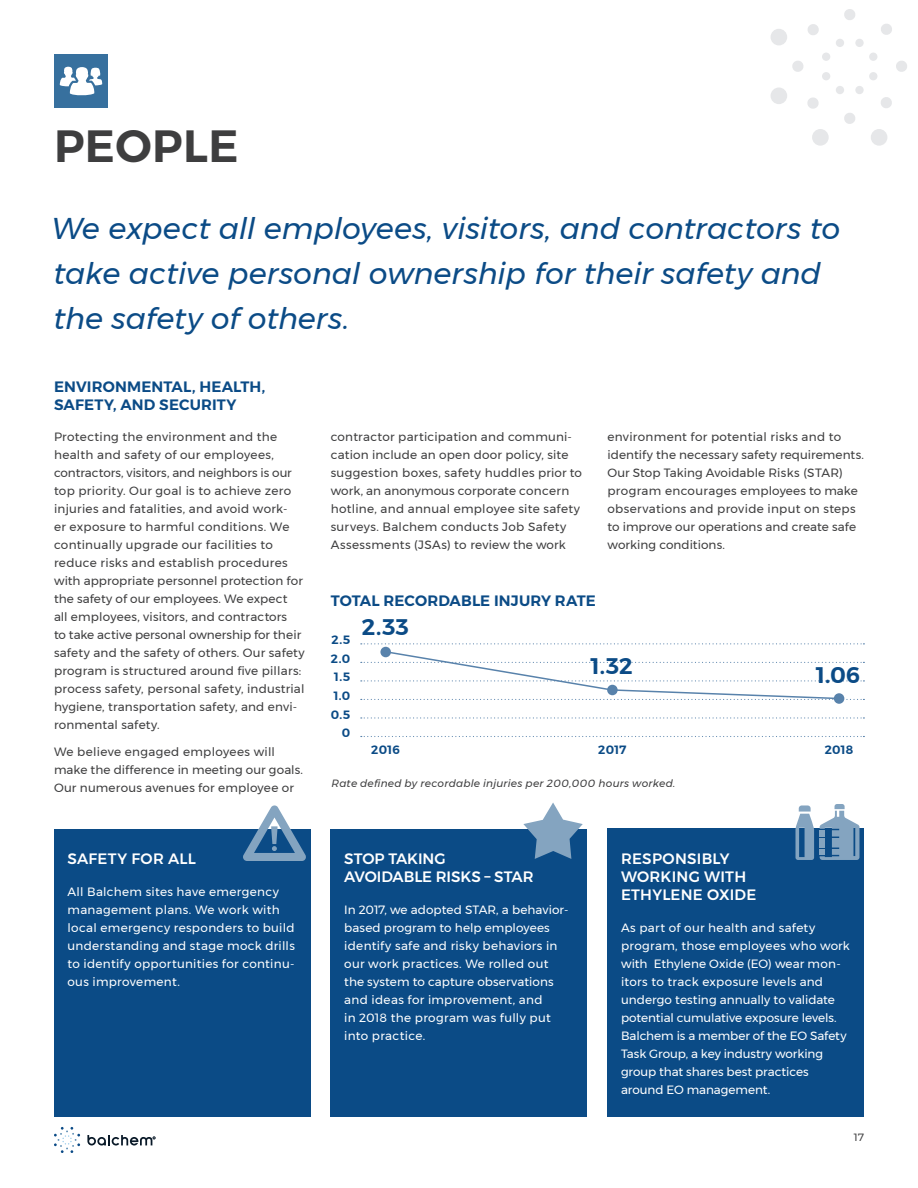
<style>
.page{position:relative;width:918px;height:1188px;background:#fff}
.page>*{position:absolute;margin:0;border:0;box-sizing:border-box;transform-origin:0 0}
.Page_Header{font:600 45px "Montserrat";letter-spacing:.01em;color:#3e3e3f}
.Pull_Quote{font:italic 30px/45px "Montserrat";letter-spacing:-.005em;color:#0b4b86}
.Body_Section_Title{font:600 22.5px "Montserrat";color:#0b4b86}
.Body_Section_Title-2{font:500 15px/18px "Montserrat";letter-spacing:.01em;color:#fff}
.Body_Section_Title-3{font:600 15px/18px "Montserrat";letter-spacing:.01em;color:#0b4b86}
.t1{font:12px/18px "Montserrat";letter-spacing:.015em;color:#3e3e3f}
.t2{font:12px/18px "Montserrat";letter-spacing:.015em;color:#fff}
.Sidebar_Body_Bold{font:600 12px "Montserrat";letter-spacing:.025em;color:#0b4b86}
.t3{font:italic 10.5px "Montserrat";letter-spacing:.02em;color:#3e3e3f}
.t4{font:10.5px "Montserrat";color:#3e3e3f}
</style>
<div class="page">
<svg style="left:844px;top:9px;width:11px;height:11px"></svg>
<svg style="left:881px;top:24px;width:11px;height:11px"></svg>
<svg style="left:896px;top:61px;width:11px;height:11px"></svg>
<svg style="left:844px;top:113px;width:11px;height:11px"></svg>
<svg style="left:807px;top:97px;width:12px;height:12px"></svg>
<svg style="left:792px;top:61px;width:12px;height:11px"></svg>
<svg style="left:808px;top:24px;width:11px;height:11px"></svg>
<svg style="left:881px;top:97px;width:11px;height:11px"></svg>
<div style="left:869px;top:53px;width:8px;height:8px;background:#e6e7e9;border-radius:50%"></div>
<div style="left:869px;top:72px;width:8px;height:8px;background:#e6e7e9;border-radius:50%"></div>
<div style="left:855px;top:86px;width:9px;height:8px;background:#e6e7e9;border-radius:50%"></div>
<div style="left:836px;top:86px;width:8px;height:8px;background:#e6e7e9;border-radius:50%"></div>
<div style="left:822px;top:72px;width:8px;height:8px;background:#e6e7e9;border-radius:50%"></div>
<div style="left:822px;top:53px;width:8px;height:8px;background:#e6e7e9;border-radius:50%"></div>
<div style="left:836px;top:39px;width:8px;height:8px;background:#e6e7e9;border-radius:50%"></div>
<div style="left:855px;top:39px;width:9px;height:8px;background:#e6e7e9;border-radius:50%"></div>
<div style="left:871px;top:129px;width:16px;height:17px;background:#e6e7e9;border-radius:50%"></div>
<div style="left:812px;top:129px;width:17px;height:17px;background:#e6e7e9;border-radius:50%"></div>
<div style="left:771px;top:88px;width:16px;height:16px;background:#e6e7e9;border-radius:50%"></div>
<div style="left:771px;top:29px;width:16px;height:16px;background:#e6e7e9;border-radius:50%"></div>
<svg style="left:54px;top:1127px;width:26px;height:26px"></svg>
<svg style="left:87px;top:1135px;width:68px;height:11px"></svg>
<svg style="left:361px;top:736px;width:503px;height:1px"></svg>
<svg style="left:361px;top:717px;width:503px;height:2px"></svg>
<svg style="left:361px;top:643px;width:503px;height:1px"></svg>
<svg style="left:361px;top:652px;width:503px;height:48px"></svg>
<div style="left:380px;top:647px;width:11px;height:10px;background:#5882ab;border-radius:50%"></div>
<div style="left:607px;top:685px;width:11px;height:10px;background:#5882ab;border-radius:50%"></div>
<div style="left:834px;top:693px;width:10px;height:11px;background:#5882ab;border-radius:50%"></div>
<div style="left:54px;top:54px;width:54px;height:54px;background:#37709e"></div>
<svg style="left:60px;top:66px;width:42px;height:30px"></svg>
<div style="left:608px;top:828px;width:256px;height:289px;background:#0b4b86"></div>
<svg style="left:795px;top:805px;width:19px;height:55px"></svg>
<svg style="left:820px;top:804px;width:40px;height:56px"></svg>
<div style="left:820px;top:838px;width:5px;height:10px;background:#84a4c0"></div>
<div style="left:331px;top:829px;width:256px;height:288px;background:#0b4b86"></div>
<svg style="left:523px;top:802px;width:60px;height:57px"></svg>
<div style="left:54px;top:829px;width:256px;height:288px;background:#0b4b86"></div>
<svg style="left:243px;top:805px;width:63px;height:56px"></svg>
<p class="Page_Header" style="left:54px;top:110px;width:186px">PEOPLE</p>
<p class="Pull_Quote" style="left:52px;top:206px;width:790px">We expect all employees, visitors, and contractors to take active personal ownership for their safety and the safety of others.</p>
<p class="Body_Section_Title-3" style="left:54px;top:377px;width:213px">ENVIRONMENTAL, HEALTH,<br>SAFETY, AND SECURITY</p>
<p class="t1" style="left:54px;top:428px;width:252px">Protecting the environment and the health and safety of our employees, contractors, visitors, and neighbors is our top priority. Our goal is to achieve zero injuries and fatalities, and avoid work-<br>er exposure to harmful conditions. We continually upgrade our facilities to reduce risks and establish procedures with appropriate personnel protection for the safety of our employees. We expect<br>all employees, visitors, and contractors<br>to take active personal ownership for their safety and the safety of others. Our safety program is structured around five pillars: process safety, personal safety, industrial hygiene, transportation safety, and envi&shy;ronmental safety.</p>
<p class="t1" style="left:54px;top:743px;width:251px">We believe engaged employees will make the difference in meeting our goals.<br>Our numerous avenues for employee or</p>
<p class="Body_Section_Title-2" style="left:68px;top:850px;width:130px">SAFETY FOR ALL</p>
<p class="t2" style="left:68px;top:882px;width:229px">All Balchem sites have emergency management plans. We work with local emergency responders to build understanding and stage mock drills to identify opportunities for continu&shy;ous improvement.</p>
<p class="t1" style="left:331px;top:428px;width:253px">contractor participation and communi&shy;cation include an open door policy, site suggestion boxes, safety huddles prior to work, an anonymous corporate concern hotline, and annual employee site safety surveys. Balchem conducts Job Safety Assessments (JSAs) to review the work</p>
<p class="t1" style="left:608px;top:428px;width:258px">environment for potential risks and to identify the necessary safety requirements.<br>Our Stop Taking Avoidable Risks (STAR) program encourages employees to make observations and provide input on steps to improve our operations and create safe working conditions.</p>
<p class="Body_Section_Title-3" style="left:331px;top:591px;width:266px">TOTAL RECORDABLE INJURY RATE</p>
<p class="Sidebar_Body_Bold" style="left:332px;top:631px;width:20px">2.5</p>
<p class="Body_Section_Title" style="left:362px;top:609px;width:49px">2.33</p>
<p class="Sidebar_Body_Bold" style="left:331px;top:649px;width:21px">2.0</p>
<p class="Body_Section_Title" style="left:591px;top:648px;width:43px">1.32</p>
<p class="Sidebar_Body_Bold" style="left:334px;top:668px;width:17px">1.5</p>
<p class="Sidebar_Body_Bold" style="left:334px;top:686px;width:18px">1.0</p>
<p class="Sidebar_Body_Bold" style="left:331px;top:705px;width:21px">0.5</p>
<p class="Sidebar_Body_Bold" style="left:342px;top:723px;width:10px">0</p>
<p class="Body_Section_Title" style="left:816px;top:657px;width:46px">1.06</p>
<p class="Sidebar_Body_Bold" style="left:371px;top:740px;width:30px">2016</p>
<p class="Sidebar_Body_Bold" style="left:598px;top:740px;width:30px">2017</p>
<p class="Sidebar_Body_Bold" style="left:825px;top:740px;width:30px">2018</p>
<p class="t3" style="left:332px;top:775px;width:345px">Rate defined by recordable injuries per 200,000 hours worked.</p>
<p class="Body_Section_Title-2" style="left:344px;top:850px;width:191px">STOP TAKING<br>AVOIDABLE RISKS – STAR</p>
<p class="t2" style="left:344px;top:900px;width:226px">In 2017, we adopted STAR, a behavior&shy;based program to help employees identify safe and risky behaviors in our work practices. We rolled out the system to capture observations and ideas for improvement, and<br>in 2018 the program was fully put into practice.</p>
<p class="Body_Section_Title-2" style="left:621px;top:850px;width:137px">RESPONSIBLY<br>WORKING WITH<br>ETHYLENE OXIDE</p>
<p class="t2" style="left:621px;top:918px;width:230px">As part of our health and safety program, those employees who work with Ethylene Oxide (EO) wear mon&shy;itors to track exposure levels and undergo testing annually to validate potential cumulative exposure levels.<br>Balchem is a member of the EO Safety Task Group, a key industry working group that shares best practices around EO management.</p>
<p class="t4" style="left:854px;top:1129px;width:12px">17</p>
</div>
